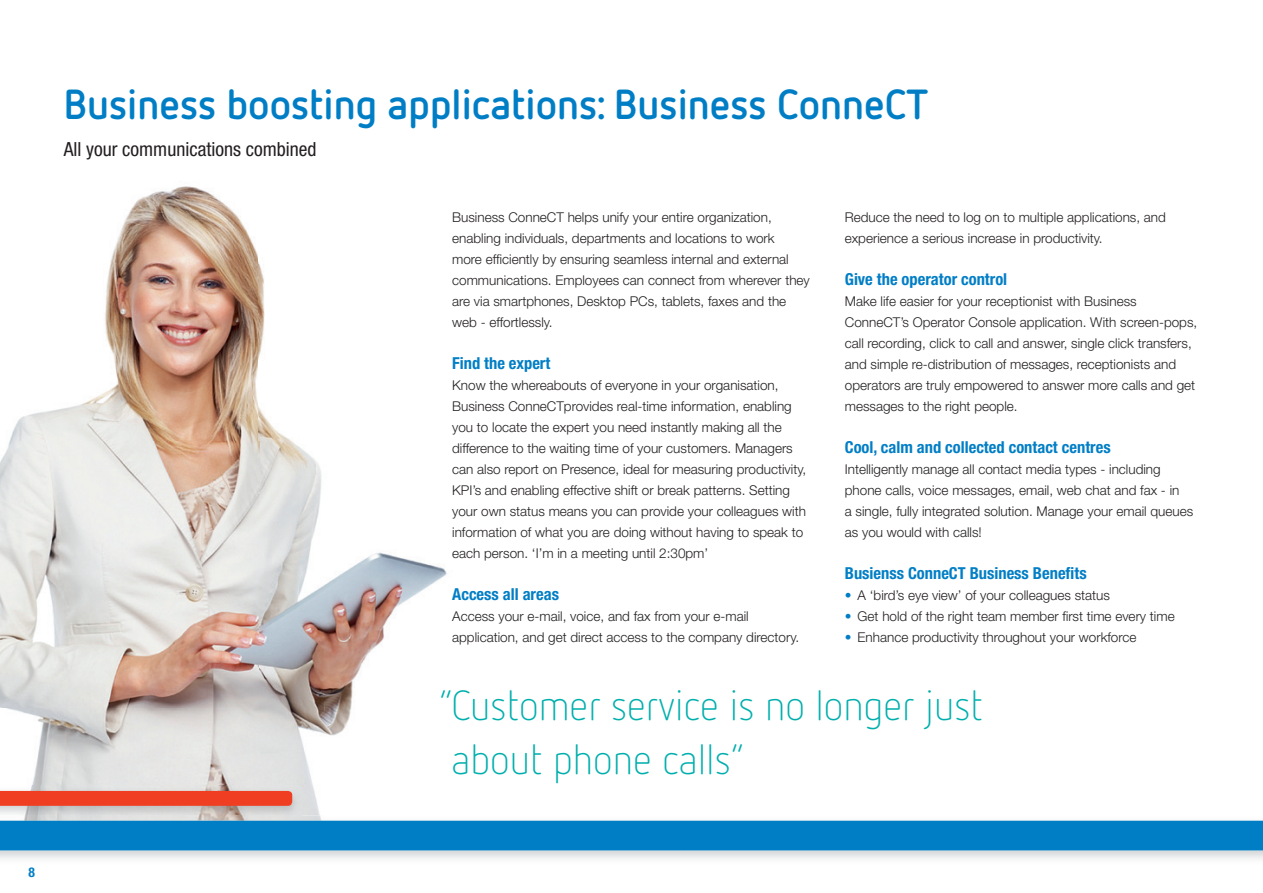
<style>
.page{position:relative;width:1263px;height:893px;background:#fff}
.page>*{position:absolute;margin:0;border:0;box-sizing:border-box;transform-origin:0 0}
.t1{font:300 42px/54px "Netto OT";color:#00afad}
.t2{font:700 42px "Netto OT";color:#007ec5}
.t3{font:condensed 19.5px "Helvetica Neue LT Pro";color:#231f20}
.t4{font:700 condensed 16.5px "Helvetica Neue LT Pro";color:#007ec5}
.t5{font:300 13.5px/21px "Helvetica Neue LT Pro";color:#231f20}
.t6{font:700 condensed 13.5px "Helvetica Neue LT Pro";color:#007ec5}
.s1{color:#007ec5}
</style>
<div class="page">
<img style="left:0;top:186px;width:259px;height:600px">
<img style="left:259px;top:263px;width:188px;height:552px">
<img style="left:0;top:815px;width:467px;height:6px">
<div style="left:0;top:821px;width:1263px;height:29px;background:#007ec5"></div>
<img style="left:0;top:786px;width:302px;height:33px">
<div style="left:0;top:791px;width:292px;height:15px;background:#ef3e22"></div>
<img style="left:426px;top:674px;width:21px;height:124px">
<h1 class="t2" style="left:64px;top:78px;width:866px">Business boosting applications: Business ConneCT</h1>
<h2 class="t3" style="left:64px;top:138px;width:254px">All your communications combined</h2>
<p class="t5" style="left:452px;top:206px;width:359px">Business ConneCT helps unify your entire organization, enabling individuals, departments and locations to work<br>more efficiently by ensuring seamless internal and external communications. Employees can connect from wherever they are via smartphones, Desktop PCs, tablets, faxes and the web - effortlessly.</p>
<p class="t4" style="left:452px;top:353px;width:100px">Find the expert</p>
<p class="t5" style="left:452px;top:374px;width:355px">Know the whereabouts of everyone in your organisation, Business ConneCTprovides real-time information, enabling you to locate the expert you need instantly making all the difference to the waiting time of your customers. Managers can also report on Presence, ideal for measuring productivity, KPI’s and enabling effective shift or break patterns. Setting your own status means you can provide your colleagues with information of what you are doing without having to speak to each person. ‘I’m in a meeting until 2:30pm’</p>
<p class="t4" style="left:452px;top:584px;width:108px">Access all areas</p>
<p class="t5" style="left:452px;top:605px;width:348px">Access your e-mail, voice, and fax from your e-mail application, and get direct access to the company directory.</p>
<p class="t5" style="left:845px;top:206px;width:323px">Reduce the need to log on to multiple applications, and experience a serious increase in productivity.</p>
<p class="t4" style="left:845px;top:269px;width:164px">Give the operator control</p>
<p class="t5" style="left:845px;top:290px;width:354px">Make life easier for your receptionist with Business ConneCT’s Operator Console application. With screen-pops, call recording, click to call and answer, single click transfers, and simple re-distribution of messages, receptionists and operators are truly empowered to answer more calls and get messages to the right people.</p>
<p class="t4" style="left:845px;top:437px;width:267px">Cool, calm and collected contact centres</p>
<p class="t5" style="left:845px;top:458px;width:350px">Intelligently manage all contact media types - including phone calls, voice messages, email, web chat and fax - in<br>a single, fully integrated solution. Manage your email queues as you would with calls!</p>
<p class="t4" style="left:845px;top:563px;width:243px">Busienss ConneCT Business Benefits</p>
<p class="t5" style="left:845px;top:584px;width:267px"><span class="s1">•</span> A ‘bird’s eye view’ of your colleagues status</p>
<p class="t5" style="left:845px;top:605px;width:331px"><span class="s1">•</span> Get hold of the right team member first time every time</p>
<p class="t5" style="left:845px;top:626px;width:293px"><span class="s1">•</span> Enhance productivity throughout your workforce</p>
<h1 class="t1" style="left:451px;top:677px;width:533px;text-indent:-13px">“ Customer service is no longer just about phone calls”</h1>
<p class="t6" style="left:29px;top:864px;width:8px">8</p>
</div>
